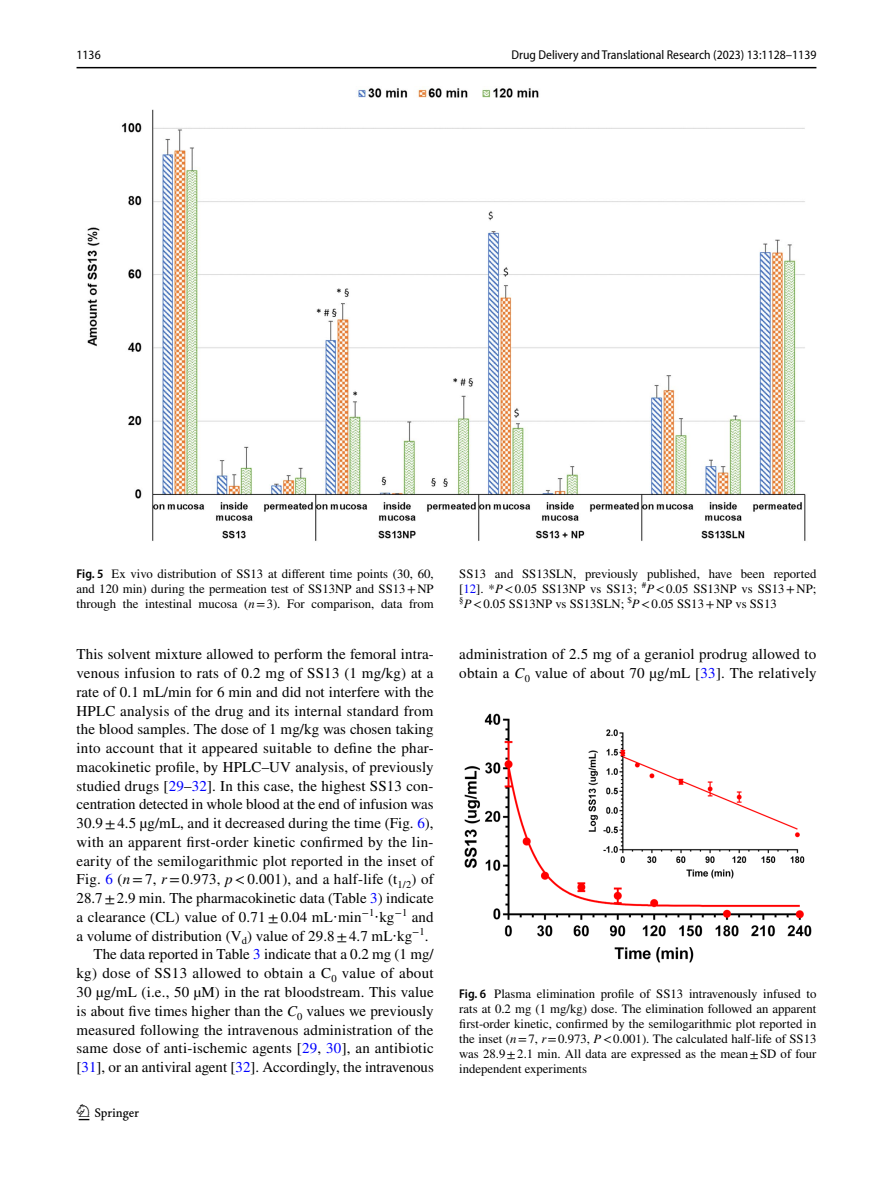
<style>
.page{position:relative;width:893px;height:1187px;background:#fff}
.page>*{position:absolute;margin:0;border:0;box-sizing:border-box;transform-origin:0 0}
.t1{font:22.5px "Springnew Regular 3";color:#000}
.t2{font:15px/18.8px "STIX";letter-spacing:.01em;color:#000}
.t3{font:12.75px/15px "STIX";color:#000;text-align:justify}
.t4{font:semi-condensed 12.75px "Myriad Pro";color:#000}
.s1{font-family:"Myriad Pro";font-weight:600;font-stretch:semi-condensed}
.s2{font-style:italic}
.s3{color:#00f}
.s4{font-family:"Code 2000"}
</style>
<div class="page">
<hr style="left:77px;top:67px;width:739px;height:1px;background:#000">
<img style="left:87px;top:88px;width:719px;height:453px">
<img style="left:464px;top:713px;width:348px;height:249px">
<p class="t4" style="left:77px;top:48px;width:26px">1136</p>
<p class="t4" style="left:511px;top:48px;width:306px">Drug Delivery and Translational Research (2023) 13:1128–1139</p>
<p class="t3" style="left:77px;top:567px;width:359px"><span class="s1">Fig. 5</span> Ex vivo distribution of SS13 at different time points (30, 60, and 120 min) during the permeation test of SS13NP and SS13+NP through the intestinal mucosa (<span class="s2">n</span>=3). For comparison, data from</p>
<p class="t3" style="left:459px;top:567px;width:359px">SS13 and SS13SLN, previously published, have been reported [<span class="s3">12</span>]. *<span class="s2">P</span>&lt;0.05 SS13NP vs SS13; <sup>#</sup><span class="s2">P</span>&lt;0.05 SS13NP vs SS13+NP; <sup>§</sup><span class="s2">P</span>&lt;0.05 SS13NP vs SS13SLN; <sup>$</sup><span class="s2">P</span>&lt;0.05 SS13+NP vs SS13</p>
<p class="t2" style="left:77px;top:646px;width:359px">This solvent mixture allowed to perform the femoral intra-</p>
<p class="t2" style="left:77px;top:664px;width:358px">venous infusion to rats of 0.2 mg of SS13 (1 mg/kg) at a</p>
<p class="t2" style="left:77px;top:683px;width:359px">rate of 0.1 mL/min for 6 min and did not interfere with the</p>
<p class="t2" style="left:77px;top:702px;width:358px">HPLC analysis of the drug and its internal standard from</p>
<p class="t2" style="left:77px;top:721px;width:359px">the blood samples. The dose of 1 mg/kg was chosen taking</p>
<p class="t2" style="left:77px;top:739px;width:359px">into account that it appeared suitable to define the phar-</p>
<p class="t2" style="left:77px;top:758px;width:358px">macokinetic profile, by HPLC–UV analysis, of previously</p>
<p class="t2" style="left:77px;top:777px;width:358px">studied drugs [<span class="s3">29</span>–<span class="s3">32</span>]. In this case, the highest SS13 con-</p>
<p class="t2" style="left:77px;top:796px;width:359px">centration detected in whole blood at the end of infusion was</p>
<p class="t2" style="left:77px;top:814px;width:359px">30.9±4.5 µg/mL, and it decreased during the time (Fig. <span class="s3">6</span>),</p>
<p class="t2" style="left:77px;top:833px;width:358px">with an apparent first-order kinetic confirmed by the lin-</p>
<p class="t2" style="left:77px;top:852px;width:359px">earity of the semilogarithmic plot reported in the inset of</p>
<p class="t2" style="left:77px;top:871px;width:359px">Fig. <span class="s3">6</span> (<span class="s2">n</span>=7, <span class="s2">r</span>=0.973, <span class="s2">p</span>&lt;0.001), and a half-life (t<sub>1/2</sub>) of</p>
<p class="t2" style="left:77px;top:889px;width:359px">28.7±2.9 min. The pharmacokinetic data (Table <span class="s3">3</span>) indicate</p>
<p class="t2" style="left:77px;top:908px;width:359px">a clearance (CL) value of 0.71±0.04 mL<span class="s4">⋅</span>min<sup>−1</sup><span class="s4">⋅</span>kg<sup>−1</sup> and</p>
<p class="t2" style="left:77px;top:927px;width:354px">a volume of distribution (V<sub>d</sub>) value of 29.8±4.7 mL<span class="s4">⋅</span>kg<sup>−1</sup>.</p>
<p class="t2" style="left:94px;top:946px;width:342px">The data reported in Table <span class="s3">3</span> indicate that a 0.2 mg (1 mg/</p>
<p class="t2" style="left:77px;top:964px;width:359px">kg) dose of SS13 allowed to obtain a C<sub>0</sub> value of about</p>
<p class="t2" style="left:77px;top:983px;width:359px">30 µg/mL (i.e., 50 µM) in the rat bloodstream. This value</p>
<p class="t2" style="left:77px;top:1002px;width:359px">is about five times higher than the <span class="s2">C</span><sub>0</sub> values we previously</p>
<p class="t2" style="left:77px;top:1021px;width:359px">measured following the intravenous administration of the</p>
<p class="t2" style="left:77px;top:1039px;width:359px">same dose of anti-ischemic agents [<span class="s3">29</span>, <span class="s3">30</span>], an antibiotic</p>
<p class="t2" style="left:77px;top:1058px;width:359px">[<span class="s3">31</span>], or an antiviral agent [<span class="s3">32</span>]. Accordingly, the intravenous</p>
<h1 class="t1" style="left:79px;top:1104px;width:62px">1 3</h1>
<p class="t2" style="left:459px;top:646px;width:359px">administration of 2.5 mg of a geraniol prodrug allowed to obtain a <span class="s2">C</span><sub>0</sub> value of about 70 µg/mL [<span class="s3">33</span>]. The relatively</p>
<p class="t3" style="left:459px;top:987px;width:359px"><span class="s1">Fig. 6</span> Plasma elimination profile of SS13 intravenously infused to rats at 0.2 mg (1 mg/kg) dose. The elimination followed an apparent first-order kinetic, confirmed by the semilogarithmic plot reported in the inset (<span class="s2">n</span>=7, <span class="s2">r</span>=0.973, <span class="s2">P</span>&lt;0.001). The calculated half-life of SS13 was 28.9±2.1 min. All data are expressed as the mean±SD of four independent experiments</p>
</div>
